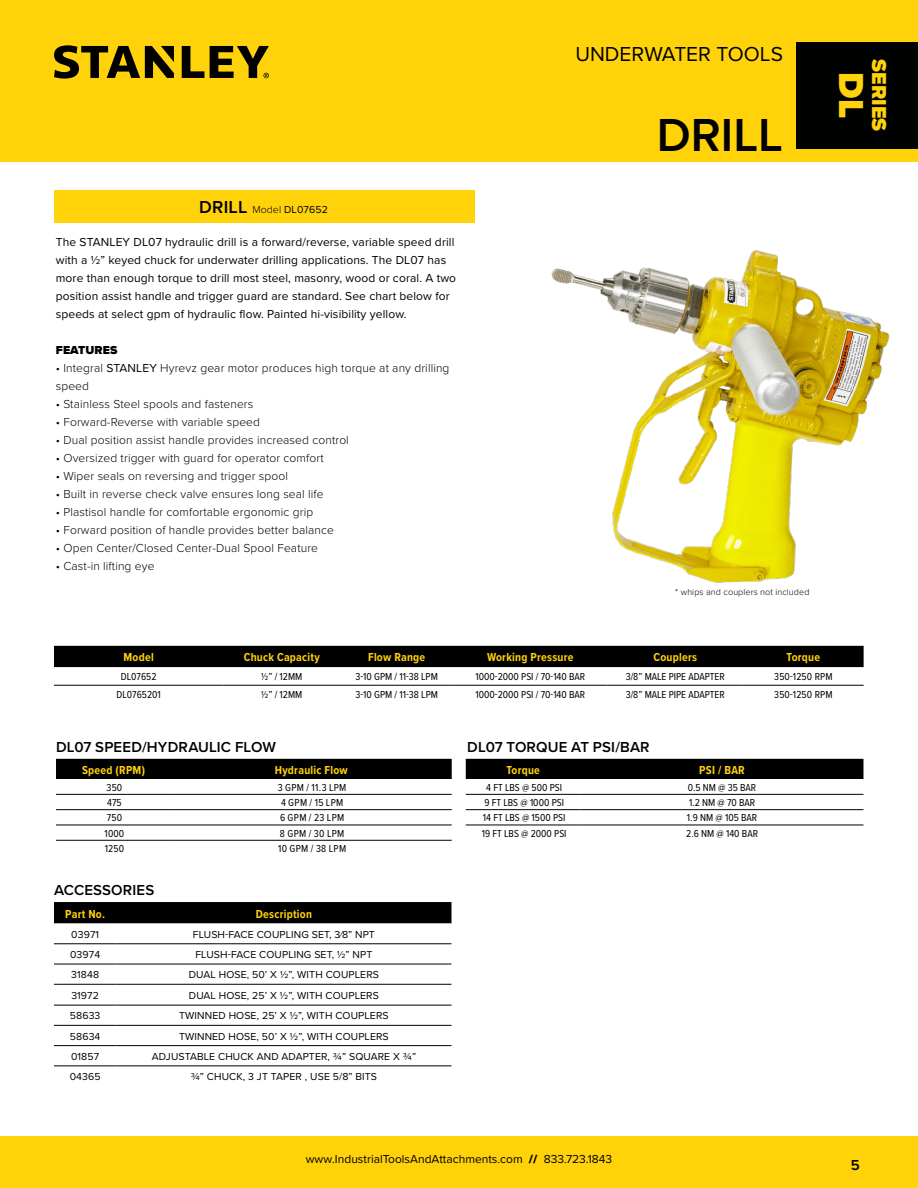
<style>
.page{position:relative;width:918px;height:1188px;background:#fff}
.page>*{position:absolute;margin:0;border:0;box-sizing:border-box;transform-origin:0 0}
.t1{font:600 48px "Proxima Nova";color:#000}
.t2{font:900 36px "Proxima Nova";color:#ffd20a}
.t3{font:21px "Proxima Nova";color:#000101}
.t4{font:900 21px "Proxima Nova";letter-spacing:.005em;color:#ffd20a}
.t5{font:600 15px "Proxima Nova";letter-spacing:.01em;color:#000}
.t6{font:300 12px/18px "Proxima Nova";letter-spacing:.01em;color:#000}
.t7{font:12px/18px "Proxima Nova";letter-spacing:.01em;color:#000}
.t8{font:700 12px "Proxima Nova Cond";letter-spacing:.02em;color:#ffd20a}
.t9{font:900 12px "Proxima Nova";letter-spacing:.01em;color:#000}
.t10{font:10.5px "Proxima Nova Cond";color:#000}
.t11{font:10.5px "Proxima Nova";letter-spacing:.01em;color:#000}
.t12{font:10.5px "Proxima Nova Cond";color:#000101}
.t13{font:300 9px "Proxima Nova";letter-spacing:.01em;color:#000}
.s1{font-weight:600;font-size:18px}
.s2{font-weight:300}
.s3{font-weight:400}
.s4{font-weight:900}
</style>
<div class="page">
<div style="left:0;top:1136px;width:918px;height:52px;background:#ffd20a"></div>
<div style="left:0;top:0;width:918px;height:162px;background:#ffd20a"></div>
<div style="left:796px;top:42px;width:122px;height:107px;background:#000101"></div>
<svg style="left:54px;top:45px;width:215px;height:34px"></svg>
<img style="left:551px;top:250px;width:339px;height:333px">
<svg style="left:54px;top:902px;width:398px;height:22px;background:#080808"></svg>
<svg style="left:54px;top:944px;width:398px;height:123px"></svg>
<hr style="left:54px;top:943px;width:62px;height:1px;background:#000">
<hr style="left:116px;top:943px;width:336px;height:1px;background:#000">
<hr style="left:54px;top:964px;width:62px;height:1px;background:#000">
<hr style="left:116px;top:964px;width:336px;height:1px;background:#000">
<hr style="left:54px;top:984px;width:62px;height:1px;background:#000">
<hr style="left:116px;top:984px;width:336px;height:1px;background:#000">
<hr style="left:54px;top:1005px;width:62px;height:1px;background:#000">
<hr style="left:116px;top:1005px;width:336px;height:1px;background:#000">
<hr style="left:54px;top:1025px;width:62px;height:1px;background:#000">
<hr style="left:116px;top:1025px;width:336px;height:1px;background:#000">
<hr style="left:54px;top:1045px;width:62px;height:1px;background:#000">
<hr style="left:116px;top:1045px;width:336px;height:1px;background:#000">
<hr style="left:54px;top:1065px;width:62px;height:1px;background:#000">
<hr style="left:116px;top:1065px;width:336px;height:1px;background:#000">
<svg style="left:54px;top:646px;width:810px;height:39px"></svg>
<hr style="left:54px;top:685px;width:169px;height:1px;background:#000">
<hr style="left:223px;top:685px;width:117px;height:1px;background:#000">
<hr style="left:340px;top:685px;width:113px;height:1px;background:#000">
<hr style="left:453px;top:685px;width:154px;height:1px;background:#000">
<hr style="left:607px;top:685px;width:136px;height:1px;background:#000">
<hr style="left:743px;top:685px;width:121px;height:1px;background:#000">
<svg style="left:56px;top:759px;width:396px;height:81px"></svg>
<hr style="left:56px;top:794px;width:115px;height:1px;background:#000">
<hr style="left:171px;top:794px;width:281px;height:1px;background:#000">
<hr style="left:56px;top:809px;width:115px;height:1px;background:#000">
<hr style="left:171px;top:809px;width:281px;height:1px;background:#000">
<hr style="left:56px;top:825px;width:115px;height:1px;background:#000">
<hr style="left:171px;top:825px;width:281px;height:1px;background:#000">
<hr style="left:56px;top:840px;width:115px;height:1px;background:#000">
<hr style="left:171px;top:840px;width:281px;height:1px;background:#000">
<svg style="left:466px;top:759px;width:397px;height:66px"></svg>
<hr style="left:466px;top:794px;width:115px;height:1px;background:#000">
<hr style="left:581px;top:794px;width:282px;height:1px;background:#000">
<hr style="left:466px;top:809px;width:115px;height:1px;background:#000">
<hr style="left:581px;top:809px;width:282px;height:1px;background:#000">
<hr style="left:466px;top:825px;width:115px;height:1px;background:#000">
<hr style="left:581px;top:825px;width:282px;height:1px;background:#000">
<div style="left:54px;top:191px;width:421px;height:32px;background:#ffd20a"></div>
<p class="t11" style="left:199px;top:202px;width:130px"><span class="s1">DRILL</span> <span class="s2">Model</span> DL07652</p>
<p class="t7" style="left:56px;top:233px;width:402px">The STANLEY DL07 hydraulic drill is a forward/reverse, variable speed drill with a ½” keyed chuck for underwater drilling applications. The DL07 has more than enough torque to drill most steel, masonry, wood or coral. A two position assist handle and trigger guard are standard. See chart below for speeds at select gpm of hydraulic flow. Painted hi-visibility yellow.</p>
<p class="t9" style="left:56px;top:341px;width:63px">FEATURES</p>
<p class="t6" style="left:56px;top:359px;width:395px">• Integral <span class="s3">STANLEY</span> Hyrevz gear motor produces high torque at any drilling speed</p>
<p class="t6" style="left:56px;top:395px;width:199px">• Stainless Steel spools and fasteners</p>
<p class="t6" style="left:56px;top:413px;width:206px">• Forward-Reverse with variable speed</p>
<p class="t6" style="left:56px;top:431px;width:295px">• Dual position assist handle provides increased control</p>
<p class="t6" style="left:56px;top:449px;width:269px">• Oversized trigger with guard for operator comfort</p>
<p class="t6" style="left:56px;top:467px;width:234px">• Wiper seals on reversing and trigger spool</p>
<p class="t6" style="left:56px;top:485px;width:269px">• Built in reverse check valve ensures long seal life</p>
<p class="t6" style="left:56px;top:503px;width:259px">• Plastisol handle for comfortable ergonomic grip</p>
<p class="t6" style="left:56px;top:521px;width:280px">• Forward position of handle provides better balance</p>
<p class="t6" style="left:56px;top:539px;width:264px">• Open Center/Closed Center-Dual Spool Feature</p>
<p class="t6" style="left:56px;top:557px;width:100px">• Cast-in lifting eye</p>
<h3 class="t3" style="left:575px;top:38px;width:209px">UNDERWATER TOOLS</h3>
<h1 class="t1" style="left:657px;top:99px;width:128px">DRILL</h1>
<h2 class="t2" style="left:878px;top:72px;width:47px;rotate:90deg">DL</h2>
<h3 class="t4" style="left:895px;top:59px;width:74px;rotate:90deg">SERIES</h3>
<p class="t13" style="left:675px;top:585px;width:136px">* whips and couplers not included</p>
<p class="t8" style="left:124px;top:648px;width:32px">Model</p>
<p class="t8" style="left:244px;top:648px;width:77px">Chuck Capacity</p>
<p class="t8" style="left:368px;top:648px;width:59px">Flow Range</p>
<p class="t8" style="left:487px;top:648px;width:88px">Working Pressure</p>
<p class="t8" style="left:653px;top:648px;width:45px">Couplers</p>
<p class="t8" style="left:787px;top:648px;width:35px">Torque</p>
<p class="t12" style="left:121px;top:669px;width:37px">DL07652</p>
<p class="t10" style="left:261px;top:669px;width:43px">1/2” / 12MM</p>
<p class="t10" style="left:355px;top:669px;width:84px">3-10 GPM / 11-38 LPM</p>
<p class="t10" style="left:475px;top:669px;width:111px">1000-2000 PSI / 70-140 BAR</p>
<p class="t10" style="left:626px;top:669px;width:101px">3/8” MALE PIPE ADAPTER</p>
<p class="t10" style="left:774px;top:669px;width:60px">350-1250 RPM</p>
<p class="t12" style="left:117px;top:687px;width:46px">DL0765201</p>
<p class="t10" style="left:261px;top:687px;width:43px">1/2” / 12MM</p>
<p class="t10" style="left:355px;top:687px;width:84px">3-10 GPM / 11-38 LPM</p>
<p class="t10" style="left:475px;top:687px;width:111px">1000-2000 PSI / 70-140 BAR</p>
<p class="t10" style="left:626px;top:687px;width:101px">3/8” MALE PIPE ADAPTER</p>
<p class="t10" style="left:774px;top:687px;width:60px">350-1250 RPM</p>
<p class="t5" style="left:56px;top:736px;width:222px">DL07 SPEED/HYDRAULIC FLOW</p>
<p class="t5" style="left:467px;top:736px;width:184px">DL07 TORQUE AT PSI/BAR</p>
<p class="t8" style="left:82px;top:761px;width:64px">Speed (RPM)</p>
<p class="t8" style="left:275px;top:761px;width:75px">Hydraulic Flow</p>
<p class="t10" style="left:107px;top:780px;width:17px">350</p>
<p class="t10" style="left:278px;top:780px;width:70px">3 GPM / 11.3 LPM</p>
<p class="t10" style="left:107px;top:795px;width:16px">475</p>
<p class="t10" style="left:281px;top:795px;width:64px">4 GPM / 15 LPM</p>
<p class="t10" style="left:107px;top:810px;width:17px">750</p>
<p class="t10" style="left:280px;top:810px;width:66px">6 GPM / 23 LPM</p>
<p class="t10" style="left:105px;top:826px;width:21px">1000</p>
<p class="t10" style="left:280px;top:826px;width:66px">8 GPM / 30 LPM</p>
<p class="t10" style="left:105px;top:841px;width:21px">1250</p>
<p class="t10" style="left:278px;top:841px;width:70px">10 GPM / 38 LPM</p>
<p class="t5" style="left:54px;top:878px;width:102px">ACCESSORIES</p>
<p class="t8" style="left:65px;top:905px;width:41px">Part No.</p>
<p class="t8" style="left:256px;top:905px;width:58px">Description</p>
<p class="t11" style="left:71px;top:926px;width:29px">03971</p>
<p class="t11" style="left:193px;top:926px;width:184px">FLUSH-FACE COUPLING SET, 3⁄8” NPT</p>
<p class="t11" style="left:70px;top:947px;width:32px">03974</p>
<p class="t11" style="left:195px;top:947px;width:178px">FLUSH-FACE COUPLING SET, ½” NPT</p>
<p class="t11" style="left:71px;top:967px;width:29px">31848</p>
<p class="t11" style="left:189px;top:967px;width:192px">DUAL HOSE, 50’ X ½”, WITH COUPLERS</p>
<p class="t11" style="left:71px;top:988px;width:29px">31972</p>
<p class="t11" style="left:189px;top:988px;width:191px">DUAL HOSE, 25’ X ½”, WITH COUPLERS</p>
<p class="t11" style="left:70px;top:1008px;width:32px">58633</p>
<p class="t11" style="left:179px;top:1008px;width:211px">TWINNED HOSE, 25’ X ½”, WITH COUPLERS</p>
<p class="t11" style="left:70px;top:1028px;width:32px">58634</p>
<p class="t11" style="left:179px;top:1028px;width:211px">TWINNED HOSE, 50’ X ½”, WITH COUPLERS</p>
<p class="t11" style="left:71px;top:1049px;width:30px">01857</p>
<p class="t11" style="left:152px;top:1049px;width:266px">ADJUSTABLE CHUCK AND ADAPTER, ¾” SQUARE X ¾”</p>
<p class="t11" style="left:70px;top:1069px;width:32px">04365</p>
<p class="t11" style="left:191px;top:1069px;width:188px">¾” CHUCK, 3 JT TAPER , USE 5/8” BITS</p>
<p class="t8" style="left:506px;top:761px;width:35px">Torque</p>
<p class="t8" style="left:699px;top:761px;width:47px">PSI / BAR</p>
<p class="t10" style="left:486px;top:780px;width:77px">4 FT LBS @ 500 PSI</p>
<p class="t10" style="left:688px;top:780px;width:70px">0.5 NM @ 35 BAR</p>
<p class="t10" style="left:484px;top:795px;width:81px">9 FT LBS @ 1000 PSI</p>
<p class="t10" style="left:689px;top:795px;width:68px">1.2 NM @ 70 BAR</p>
<p class="t10" style="left:483px;top:810px;width:84px">14 FT LBS @ 1500 PSI</p>
<p class="t10" style="left:687px;top:810px;width:72px">1.9 NM @ 105 BAR</p>
<p class="t10" style="left:482px;top:826px;width:86px">19 FT LBS @ 2000 PSI</p>
<p class="t10" style="left:686px;top:826px;width:73px">2.6 NM @ 140 BAR</p>
<p class="t7" style="left:306px;top:1150px;width:308px">www.IndustrialToolsAndAttachments.com <span class="s4">//</span> 833.723.1843</p>
<p class="t5" style="left:851px;top:1154px;width:10px">5</p>
</div>
